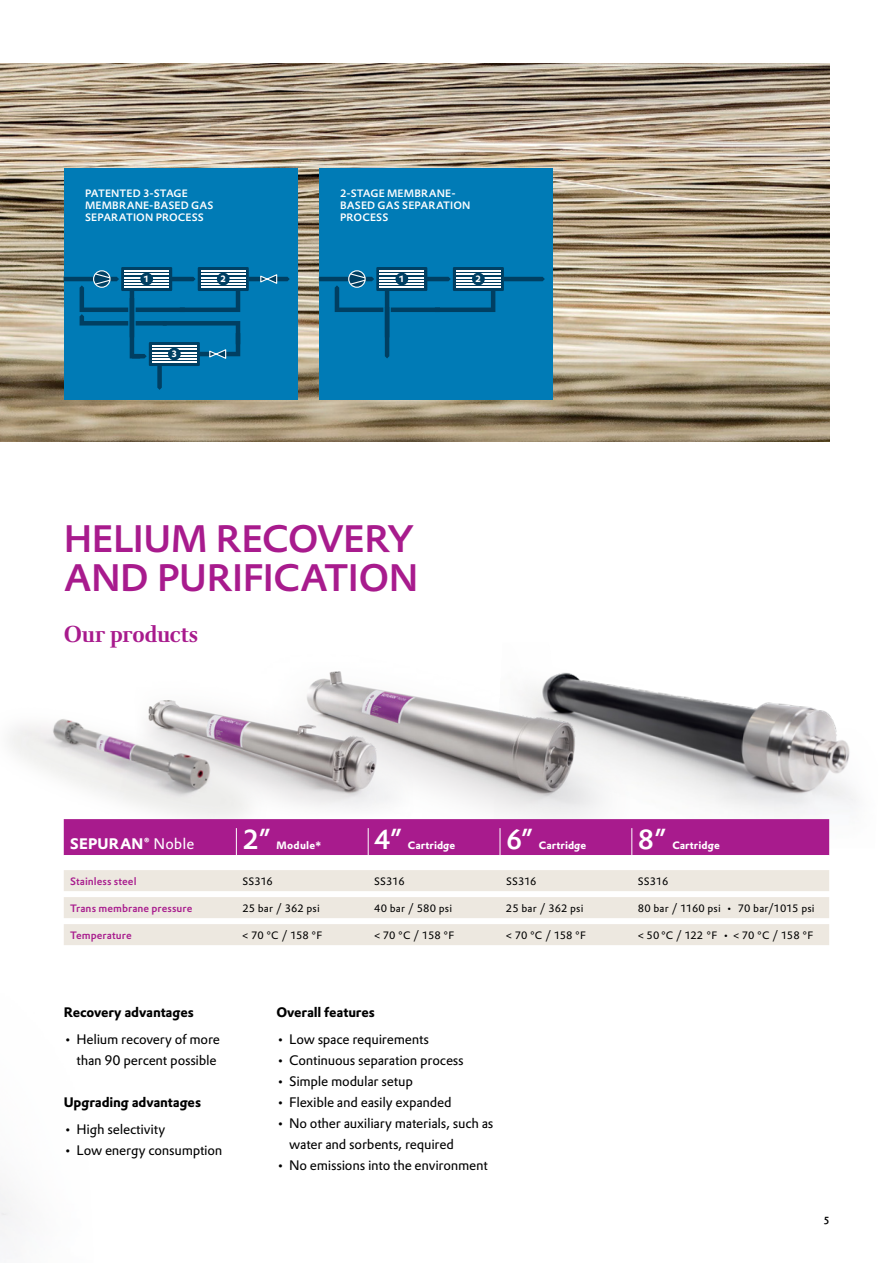
<style>
.page{position:relative;width:893px;height:1263px;background:#fff}
.page>*{position:absolute;margin:0;border:0;box-sizing:border-box;transform-origin:0 0}
.t1{font:500 37.5px/39px "Evonik Prokyon";letter-spacing:-.015em;color:#a81b8d}
.t2{font:500 27px "Evonik Prokyon";color:#fff}
.t3{font:500 22.5px "Evonik Antares";letter-spacing:-.01em;color:#a81b8d}
.t4{font:700 15px "Evonik Prokyon";letter-spacing:.015em;color:#fff}
.t5{font:13.5px/21px "Evonik Prokyon";letter-spacing:-.015em;color:#000;text-align:right}
.t6{font:700 13.5px "Evonik Prokyon";letter-spacing:-.01em;color:#000}
.t7{font:500 10.5px/12px "Evonik Prokyon";letter-spacing:.015em;color:#fff}
.t8{font:10.5px "Evonik Prokyon";letter-spacing:.01em;color:#000}
.t9{font:500 10.5px "Evonik Prokyon";letter-spacing:.005em;color:#a81b8d}
.t10{font:700 10.5px "Evonik Prokyon";letter-spacing:.005em;color:#fff}
.t11{font:500 10.5px "Evonik Prokyon";color:#000}
.t12{font:700 9px "Evonik Prokyon";color:#fff}
.s1{font-weight:400}
</style>
<div class="page">
<img style="left:0;top:63px;width:829px;height:378px">
<img style="left:634px;top:688px;width:222px;height:160px">
<img style="left:446px;top:672px;width:188px;height:147px">
<img style="left:355px;top:685px;width:91px;height:123px">
<img style="left:0;top:671px;width:355px;height:152px">
<div style="left:319px;top:168px;width:234px;height:231px;background:#007bb6"></div>
<svg style="left:504px;top:277px;width:41px;height:4px"></svg>
<svg style="left:453px;top:267px;width:51px;height:24px"></svg>
<hr style="left:456px;top:271px;width:44px;height:1px;background:#fff">
<hr style="left:456px;top:274px;width:44px;height:1px;background:#fff">
<hr style="left:456px;top:277px;width:44px;height:1px;background:#fff">
<hr style="left:456px;top:280px;width:44px;height:1px;background:#fff">
<hr style="left:456px;top:283px;width:44px;height:1px;background:#fff">
<hr style="left:456px;top:286px;width:44px;height:1px;background:#fff">
<div style="left:376px;top:267px;width:51px;height:24px;background:linear-gradient(to right,#003f62,#003f62)"></div>
<hr style="left:380px;top:271px;width:44px;height:1px;background:#fff">
<div style="left:348px;top:270px;width:18px;height:18px;border:1px solid #fff;border-radius:50%"></div>
<svg style="left:319px;top:273px;width:176px;height:86px"></svg>
<div style="left:395px;top:273px;width:13px;height:12px;background:#003f62;border-radius:50%"></div>
<div style="left:472px;top:273px;width:13px;height:12px;background:#003f62;border-radius:50%"></div>
<div style="left:64px;top:168px;width:234px;height:231px;background:#007bb6"></div>
<svg style="left:157px;top:366px;width:5px;height:24px"></svg>
<svg style="left:198px;top:267px;width:51px;height:24px"></svg>
<hr style="left:201px;top:271px;width:44px;height:1px;background:#fff">
<hr style="left:201px;top:274px;width:44px;height:1px;background:#fff">
<hr style="left:201px;top:277px;width:44px;height:1px;background:#fff">
<hr style="left:201px;top:280px;width:44px;height:1px;background:#fff">
<hr style="left:201px;top:283px;width:44px;height:1px;background:#fff">
<hr style="left:201px;top:286px;width:44px;height:1px;background:#fff">
<div style="left:121px;top:267px;width:51px;height:24px;background:linear-gradient(to right,#003f62,#003f62)"></div>
<hr style="left:125px;top:271px;width:44px;height:1px;background:#fff">
<div style="left:93px;top:270px;width:18px;height:18px;border:1px solid #fff;border-radius:50%"></div>
<svg style="left:249px;top:274px;width:41px;height:10px"></svg>
<svg style="left:149px;top:342px;width:51px;height:24px"></svg>
<hr style="left:152px;top:361px;width:44px;height:1px;background:#fff">
<svg style="left:64px;top:273px;width:176px;height:87px"></svg>
<div style="left:140px;top:273px;width:13px;height:12px;background:#003f62;border-radius:50%"></div>
<div style="left:217px;top:273px;width:13px;height:12px;background:#003f62;border-radius:50%"></div>
<div style="left:168px;top:348px;width:13px;height:12px;background:#003f62;border-radius:50%"></div>
<svg style="left:64px;top:870px;width:765px;height:75px;fill:#ede8e0"></svg>
<div style="left:64px;top:819px;width:765px;height:36px;background:#a81b8d"></div>
<p class="t7" style="left:80px;top:186px;width:130px">PATENTED 3-STEP<br>MEMBRANE-BASED GAS<br>SEPARATION PROCES</p>
<p class="t7" style="left:340px;top:186px;width:132px">2-STAGE MEMBRANE-<br>BASED GAS SEPARATION<br>PROCESS</p>
<p class="t7" style="left:85px;top:186px;width:130px">PATENTED 3-STAGE<br>MEMBRANE-BASED GAS<br>SEPARATION PROCESS</p>
<p class="t7" style="left:335px;top:186px;width:132px">2-STEP MEMBRANE-<br>BASED GAS SEPARATION<br>PROCES</p>
<p class="t12" style="left:144px;top:272px;width:7px">1</p>
<p class="t12" style="left:221px;top:272px;width:7px">2</p>
<p class="t12" style="left:172px;top:347px;width:7px">3</p>
<p class="t12" style="left:399px;top:272px;width:7px">1</p>
<p class="t12" style="left:476px;top:272px;width:7px">2</p>
<h1 class="t1" style="left:64px;top:517px;width:356px">HELIUM RECOVERY<br>AND PURIFICATION</h1>
<h3 class="t3" style="left:64px;top:614px;width:136px">Our products</h3>
<p class="t4" style="left:70px;top:832px;width:126px">SEPURAN® <span class="s1">Noble</span></p>
<h2 class="t2" style="left:242px;top:818px;width:30px">2”</h2>
<p class="t10" style="left:277px;top:837px;width:47px">Module*</p>
<h2 class="t2" style="left:374px;top:818px;width:30px">4”</h2>
<p class="t10" style="left:408px;top:837px;width:49px">Cartridge</p>
<h2 class="t2" style="left:506px;top:818px;width:29px">6”</h2>
<p class="t10" style="left:539px;top:837px;width:49px">Cartridge</p>
<h2 class="t2" style="left:638px;top:818px;width:31px">8”</h2>
<p class="t10" style="left:672px;top:837px;width:49px">Cartridge</p>
<p class="t9" style="left:70px;top:873px;width:68px">Stainless steel</p>
<p class="t8" style="left:242px;top:873px;width:32px">SS316</p>
<p class="t8" style="left:374px;top:873px;width:32px">SS316</p>
<p class="t8" style="left:506px;top:873px;width:32px">SS316</p>
<p class="t8" style="left:638px;top:873px;width:32px">SS316</p>
<p class="t9" style="left:70px;top:900px;width:124px">Trans membrane pressure</p>
<p class="t8" style="left:242px;top:900px;width:79px">25 bar / 362 psi</p>
<p class="t8" style="left:374px;top:900px;width:79px">40 bar / 580 psi</p>
<p class="t8" style="left:506px;top:900px;width:79px">25 bar / 362 psi</p>
<p class="t8" style="left:638px;top:900px;width:178px">80 bar / 1160 psi • 70 bar/1015 psi</p>
<p class="t9" style="left:70px;top:927px;width:63px">Temperature</p>
<p class="t8" style="left:242px;top:927px;width:82px">&lt; 70 °C / 158 °F</p>
<p class="t8" style="left:374px;top:927px;width:82px">&lt; 70 °C / 158 °F</p>
<p class="t8" style="left:506px;top:927px;width:82px">&lt; 70 °C / 158 °F</p>
<p class="t8" style="left:638px;top:927px;width:177px">&lt; 50 °C / 122 °F • &lt; 70 °C / 158 °F</p>
<p class="t6" style="left:64px;top:1001px;width:132px">Recovery advantages</p>
<p class="t5" style="left:64px;top:1028px;width:158px">• Helium recovery of more than 90 percent possible</p>
<p class="t6" style="left:64px;top:1091px;width:139px">Upgrading advantages</p>
<p class="t5" style="left:64px;top:1118px;width:103px">• High selectivity</p>
<p class="t5" style="left:64px;top:1139px;width:160px">• Low energy consumption</p>
<p class="t6" style="left:276px;top:1001px;width:100px">Overall features</p>
<p class="t5" style="left:276px;top:1028px;width:154px">• Low space requirements</p>
<p class="t5" style="left:276px;top:1049px;width:189px">• Continuous separation process</p>
<p class="t5" style="left:276px;top:1070px;width:138px">• Simple modular setup</p>
<p class="t5" style="left:276px;top:1091px;width:177px">• Flexible and easily expanded</p>
<p class="t5" style="left:289px;top:1112px;width:206px;text-align:left;text-indent:-13px">• No other auxiliary materials, such as water and sorbents, required</p>
<p class="t5" style="left:276px;top:1154px;width:213px">• No emissions into the environment</p>
<p class="t11" style="left:824px;top:1210px;width:7px">5</p>
</div>
